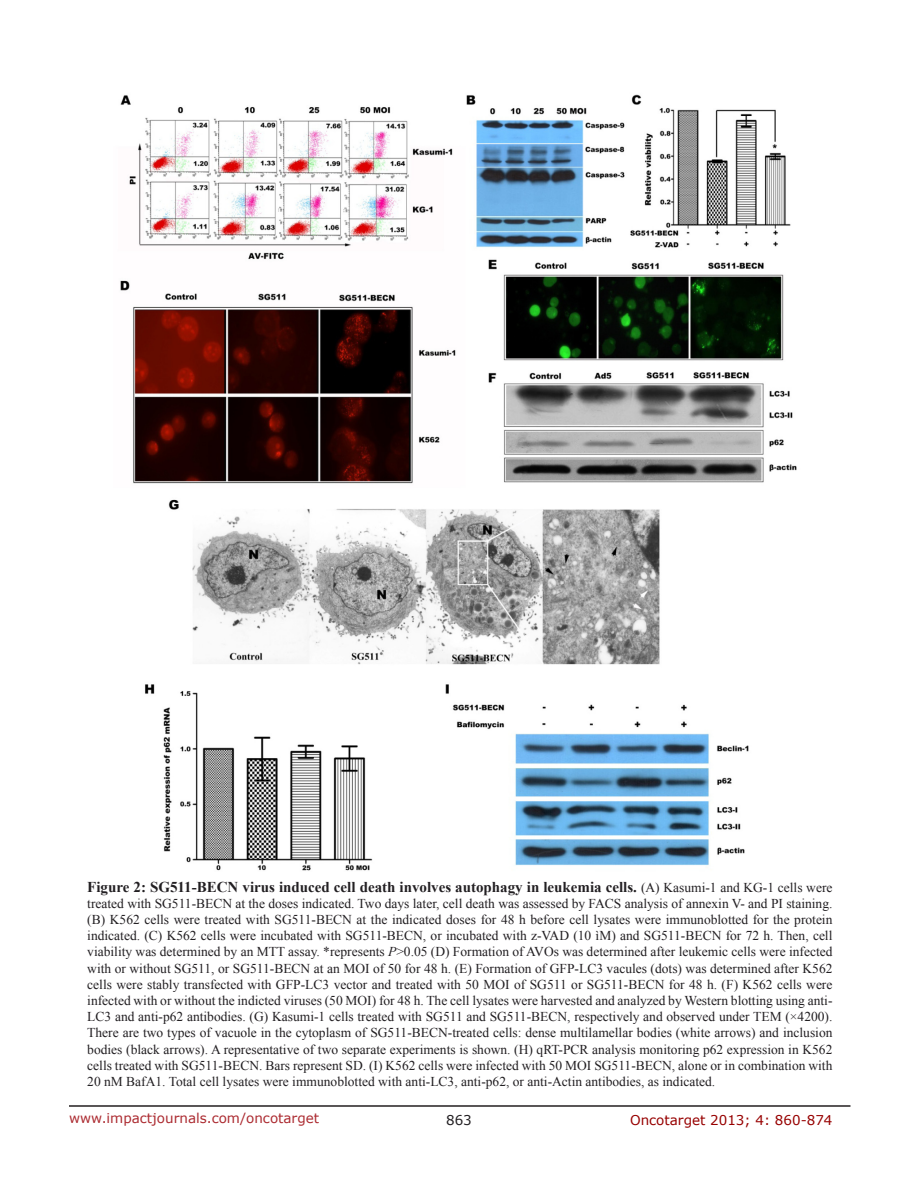
<style>
.page{position:relative;width:918px;height:1188px;background:#fff}
.page>*{position:absolute;margin:0;border:0;box-sizing:border-box;transform-origin:0 0}
.FigureText{font:700 15px "Times New Roman";color:#221f22}
.FigureText-2{font:13.5px/16.2px "Times New Roman";color:#221f22;text-align:justify}
.t1{font:13.5px "Verdana";color:#ac2b31}
.t2{font:13.5px "Verdana";color:#970000}
.t3{font:13.5px "Verdana";color:#221f22}
.s1{font-weight:400;font-size:13.5px}
.s2{font-style:italic}
</style>
<div class="page">
<hr style="left:69px;top:1105px;width:781px;height:2px;background:#231f20">
<img style="left:120px;top:94px;width:677px;height:777px">
<p class="FigureText" style="left:87px;top:876px;width:747px">Figure 2: SG511-BECN virus induced cell death involves autophagy in leukemia cells. <span class="s1">(A) Kasumi-1 and KG-1 cells were</span></p>
<p class="FigureText-2" style="left:87px;top:895px;width:747px">treated with SG511-BECN at the doses indicated. Two days later, cell death was assessed by FACS analysis of annexin V- and PI staining. (B) K562 cells were treated with SG511-BECN at the indicated doses for 48 h before cell lysates were immunoblotted for the protein indicated. (C) K562 cells were incubated with SG511-BECN, or incubated with z-VAD (10 ìM) and SG511-BECN for 72 h. Then, cell viability was determined by an MTT assay. *represents <span class="s2">P</span>&gt;0.05 (D) Formation of AVOs was determined after leukemic cells were infected with or without SG511, or SG511-BECN at an MOI of 50 for 48 h. (E) Formation of GFP-LC3 vacules (dots) was determined after K562 cells were stably transfected with GFP-LC3 vector and treated with 50 MOI of SG511 or SG511-BECN for 48 h. (F) K562 cells were infected with or without the indicted viruses (50 MOI) for 48 h. The cell lysates were harvested and analyzed by Western blotting using anti-LC3 and anti-p62 antibodies. (G) Kasumi-1 cells treated with SG511 and SG511-BECN, respectively and observed under TEM (×4200).<br>There are two types of vacuole in the cytoplasm of SG511-BECN-treated cells: dense multilamellar bodies (white arrows) and inclusion bodies (black arrows). A representative of two separate experiments is shown. (H) qRT-PCR analysis monitoring p62 expression in K562 cells treated with SG511-BECN. Bars represent SD. (I) K562 cells were infected with 50 MOI SG511-BECN, alone or in combination with 20 nM BafA1. Total cell lysates were immunoblotted with anti-LC3, anti-p62, or anti-Actin antibodies, as indicated.</p>
<p class="t1" style="left:69px;top:1109px;width:252px">www.impactjournals.com/oncotarget</p>
<p class="t3" style="left:446px;top:1111px;width:27px">863</p>
<p class="t2" style="left:630px;top:1111px;width:204px">Oncotarget 2013; 4: 860-874</p>
</div>
